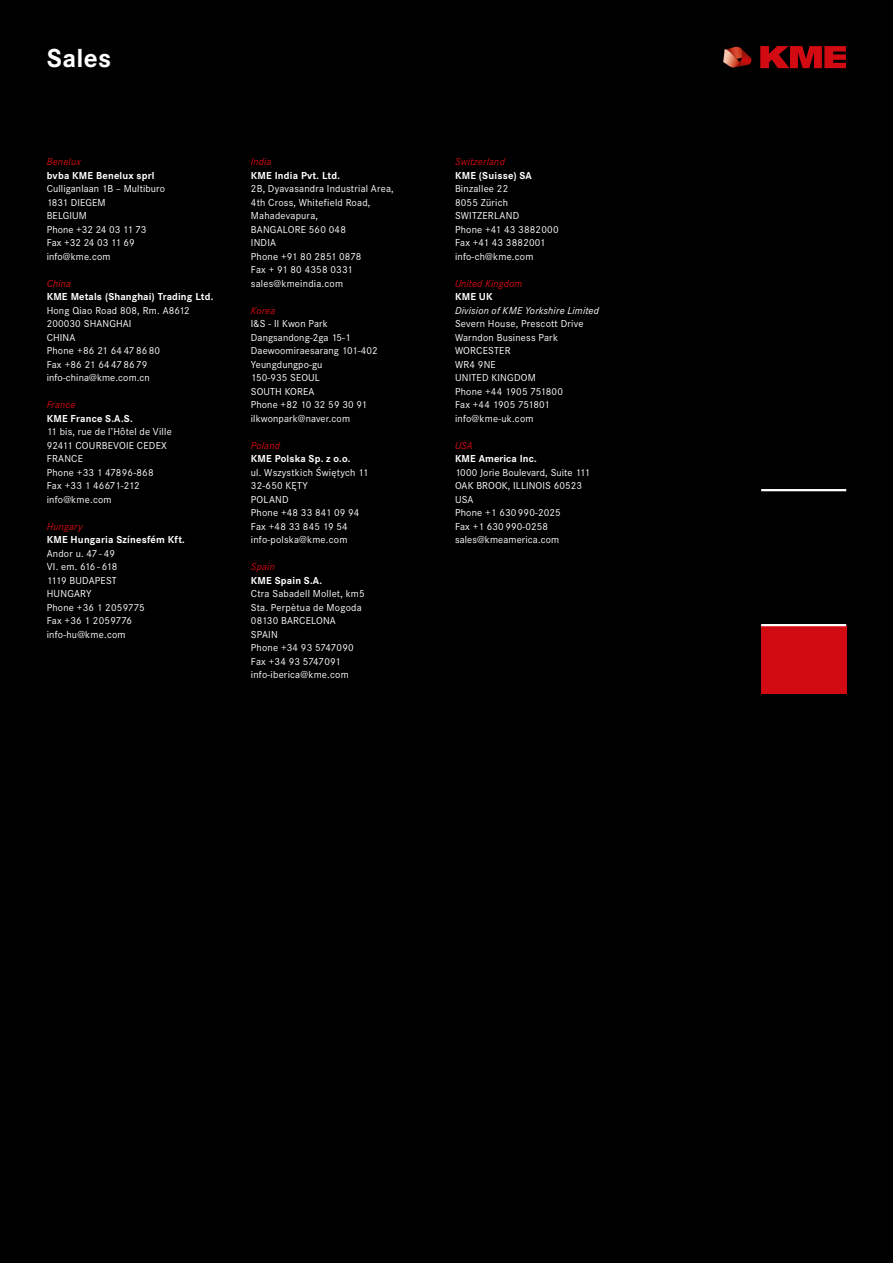
<style>
.page{position:relative;width:893px;height:1263px;background:#000}
.page>*{position:absolute;margin:0;border:0;box-sizing:border-box;transform-origin:0 0}
.t1{font:700 27px "Corporate STOT";letter-spacing:.015em;color:#fff}
.t2{font:10.5px/13.5px "Corporate STOT";letter-spacing:.02em;color:#fff}
.t3{font:700 10.5px "Corporate STOT";letter-spacing:.02em;color:#fff}
.t4{font:italic 10.5px "Corporate STOT";letter-spacing:.01em;color:#d20a11}
.t5{font:italic 10.5px "Corporate STOT";letter-spacing:.02em;color:#fff}
</style>
<div class="page">
<div style="left:761px;top:625px;width:85px;height:68px;background:#d20a11"></div>
<hr style="left:761px;top:624px;width:85px;height:2px;background:#fff">
<hr style="left:761px;top:489px;width:85px;height:2px;background:#fff">
<svg style="left:723px;top:47px;width:29px;height:20px"></svg>
<svg style="left:760px;top:46px;width:86px;height:22px"></svg>
<h1 class="t1" style="left:47px;top:43px;width:66px">Sales</h1>
<p class="t4" style="left:47px;top:156px;width:36px">Benelux</p>
<p class="t3" style="left:47px;top:169px;width:109px">bvba KME Benelux sprl</p>
<p class="t2" style="left:47px;top:182px;width:120px">Culliganlaan 1B – Multiburo<br>1831 DIEGEM<br>BELGIUM<br>Phone +32 24 03 11 73<br>Fax +32 24 03 11 69 info@kme.com</p>
<p class="t4" style="left:47px;top:277px;width:26px">China</p>
<p class="t3" style="left:47px;top:291px;width:168px">KME Metals (Shanghai) Trading Ltd.</p>
<p class="t2" style="left:47px;top:304px;width:144px">Hong Qiao Road 808, Rm. A8612<br>200030 SHANGHAI<br>CHINA<br>Phone +86 21 64 47 86 80<br>Fax +86 21 64 47 86 79 info-china@kme.com.cn</p>
<p class="t4" style="left:47px;top:399px;width:30px">France</p>
<p class="t3" style="left:47px;top:412px;width:87px">KME France S.A.S.</p>
<p class="t2" style="left:47px;top:425px;width:127px">11 bis, rue de l’Hôtel de Ville<br>92411 COURBEVOIE CEDEX<br>FRANCE<br>Phone +33 1 47896-868<br>Fax +33 1 46671-212 info@kme.com</p>
<p class="t4" style="left:47px;top:520px;width:37px">Hungary</p>
<p class="t3" style="left:47px;top:534px;width:140px">KME Hungaria Színesfém Kft.</p>
<p class="t2" style="left:47px;top:547px;width:100px">Andor u. 47 - 49<br>VI. em. 616 - 618<br>1119 BUDAPEST<br>HUNGARY<br>Phone +36 1 2059775<br>Fax +36 1 2059776 info-hu@kme.com</p>
<p class="t4" style="left:251px;top:156px;width:22px">India</p>
<p class="t3" style="left:251px;top:169px;width:91px">KME India Pvt. Ltd.</p>
<p class="t2" style="left:251px;top:182px;width:144px">2B, Dyavasandra Industrial Area,<br>4th Cross, Whitefield Road,<br>Mahadevapura,<br>BANGALORE 560 048<br>INDIA<br>Phone +91 80 2851 0878<br>Fax + 91 80 4358 0331 sales@kmeindia.com</p>
<p class="t4" style="left:251px;top:304px;width:26px">Korea</p>
<p class="t2" style="left:251px;top:317px;width:128px">I&amp;S - Il Kwon Park<br>Dangsandong-2ga 15-1<br>Daewoomiraesarang 101-402<br>Yeungdungpo-gu<br>150-935 SEOUL<br>SOUTH KOREA<br>Phone +82 10 32 59 30 91 ilkwonpark@naver.com</p>
<p class="t4" style="left:251px;top:439px;width:31px">Poland</p>
<p class="t3" style="left:251px;top:453px;width:101px">KME Polska Sp. z o.o.</p>
<p class="t2" style="left:251px;top:466px;width:119px">ul. Wszystkich Świętych 11<br>32-650 KĘTY<br>POLAND<br>Phone +48 33 841 09 94<br>Fax +48 33 845 19 54 info-polska@kme.com</p>
<p class="t4" style="left:251px;top:561px;width:25px">Spain</p>
<p class="t3" style="left:251px;top:574px;width:73px">KME Spain S.A.</p>
<p class="t2" style="left:251px;top:587px;width:115px">Ctra Sabadell Mollet, km5<br>Sta. Perpètua de Mogoda<br>08130 BARCELONA<br>SPAIN<br>Phone +34 93 5747090<br>Fax +34 93 5747091 info-iberica@kme.com</p>
<p class="t4" style="left:455px;top:156px;width:51px">Switzerland</p>
<p class="t3" style="left:455px;top:169px;width:78px">KME (Suisse) SA</p>
<p class="t2" style="left:455px;top:182px;width:105px">Binzallee 22<br>8055 Zürich<br>SWITZERLAND<br>Phone +41 43 3882000<br>Fax +41 43 3882001 info-ch@kme.com</p>
<p class="t4" style="left:455px;top:277px;width:69px">United Kingdom</p>
<p class="t3" style="left:455px;top:291px;width:39px">KME UK</p>
<p class="t5" style="left:455px;top:304px;width:146px">Division of KME Yorkshire Limited</p>
<p class="t2" style="left:455px;top:317px;width:130px">Severn House, Prescott Drive<br>Warndon Business Park<br>WORCESTER<br>WR4 9NE<br>UNITED KINGDOM<br>Phone +44 1905 751800<br>Fax +44 1905 751801 info@kme-uk.com</p>
<p class="t4" style="left:455px;top:439px;width:19px">USA</p>
<p class="t3" style="left:455px;top:453px;width:83px">KME America Inc.</p>
<p class="t2" style="left:455px;top:466px;width:136px">1000 Jorie Boulevard, Suite 111<br>OAK BROOK, ILLINOIS 60523<br>USA<br>Phone +1 630 990-2025<br>Fax +1 630 990-0258 sales@kmeamerica.com</p>
</div>
